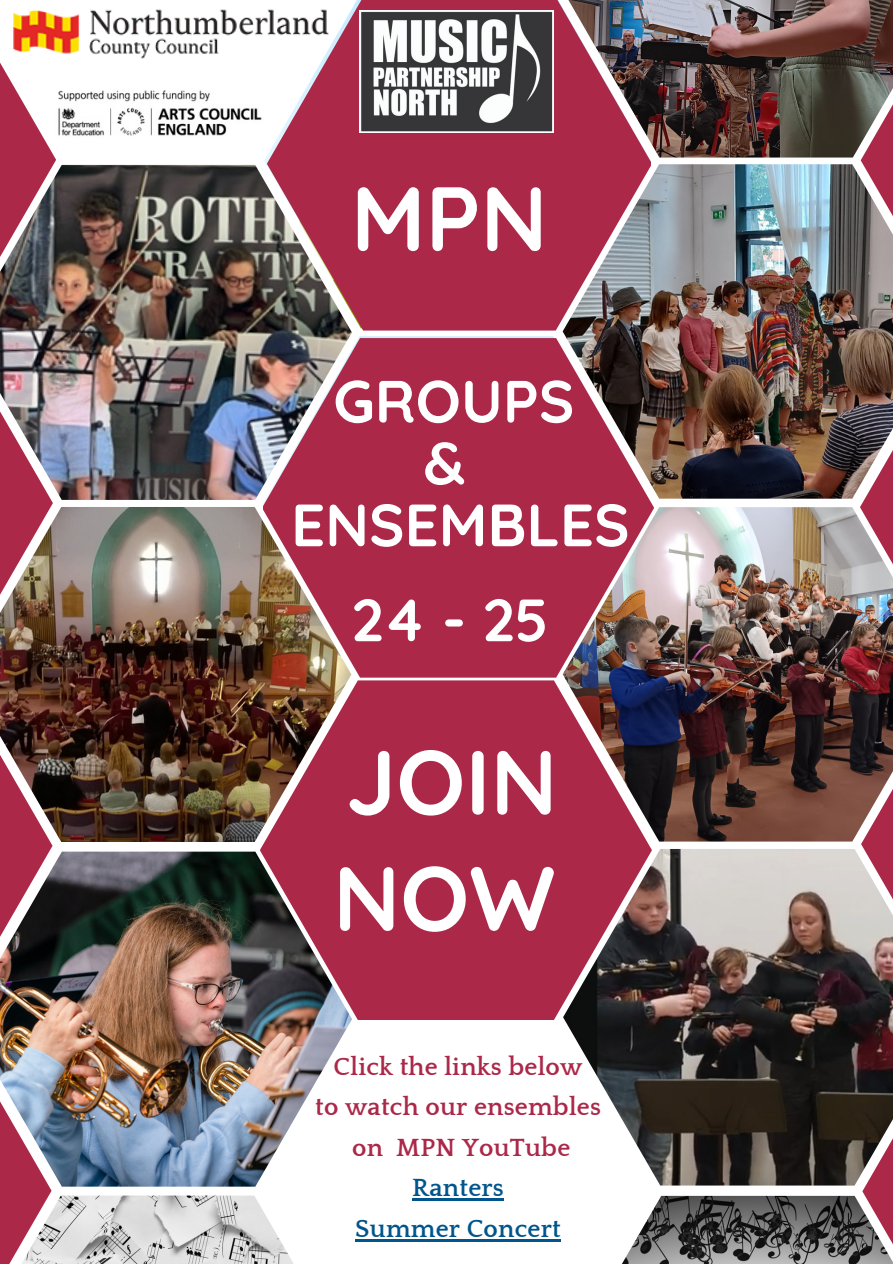
<style>
.page{position:relative;width:893px;height:1264px;background:#fff}
.page>*{position:absolute;margin:0;border:0;box-sizing:border-box;transform-origin:0 0}
.t1{font:700 91.05px "Quicksand";color:#fff}
.t2{font:700 59.55px "Quicksand";color:#fff}
.t3{font:700 25.5px "Quattrocento";letter-spacing:.01em;color:#ab2849}
.t4{font:700 25.5px "Quattrocento";letter-spacing:.01em;color:#00558c}
</style>
<div class="page">
<img style="left:0;top:165px;width:352px;height:335px">
<svg style="left:263px;top:338px;width:390px;height:339px;background:#aa3351"></svg>
<img style="left:0;top:507px;width:351px;height:335px">
<img style="left:0;top:851px;width:352px;height:335px">
<img style="left:51px;top:1195px;width:242px;height:68px">
<img style="left:562px;top:164px;width:330px;height:334px">
<img style="left:564px;top:849px;width:328px;height:336px">
<img style="left:650px;top:0;width:210px;height:157px">
<img style="left:622px;top:1195px;width:240px;height:68px">
<svg style="left:0;top:13px;width:56px;height:314px"></svg>
<img style="left:0;top:336px;width:52px;height:334px">
<img style="left:0;top:678px;width:52px;height:335px">
<img style="left:0;top:1023px;width:51px;height:240px">
<svg style="left:860px;top:0;width:32px;height:328px;background:#876b6d"></svg>
<img style="left:860px;top:340px;width:32px;height:671px">
<svg style="left:862px;top:1023px;width:30px;height:240px;background:#714b51"></svg>
<svg style="left:268px;top:0;width:382px;height:330px;background:#a5475f"></svg>
<img style="left:359px;top:11px;width:195px;height:121px">
<img style="left:14px;top:6px;width:315px;height:55px">
<img style="left:53px;top:84px;width:209px;height:58px">
<img style="left:562px;top:507px;width:330px;height:334px">
<hr style="left:412px;top:1198px;width:92px;height:2px;background:#00558c">
<hr style="left:355px;top:1239px;width:206px;height:2px;background:#00558c">
<svg style="left:261px;top:680px;width:390px;height:339px;background:#99334c"></svg>
<h2 class="t1" style="left:351px;top:160px;width:198px">MPN</h2>
<p class="t2" style="left:333px;top:363px;width:242px">GROUPS</p>
<p class="t2" style="left:423px;top:425px;width:44px">&amp;</p>
<h2 class="t2" style="left:291px;top:486px;width:340px">ENSEMBLES</h2>
<h3 class="t2" style="left:351px;top:581px;width:199px">24 - 25</h3>
<h1 class="t1" style="left:346px;top:723px;width:213px">JOIN</h1>
<h1 class="t1" style="left:333px;top:839px;width:223px">NOW</h1>
<p class="t3" style="left:333px;top:1053px;width:250px">Click the links below</p>
<p class="t3" style="left:315px;top:1093px;width:287px">to watch our ensembles</p>
<p class="t3" style="left:352px;top:1134px;width:219px">on MPN YouTube</p>
<p class="t4" style="left:412px;top:1174px;width:93px">Ranters</p>
<p class="t4" style="left:355px;top:1215px;width:207px">Summer Concert</p>
</div>
